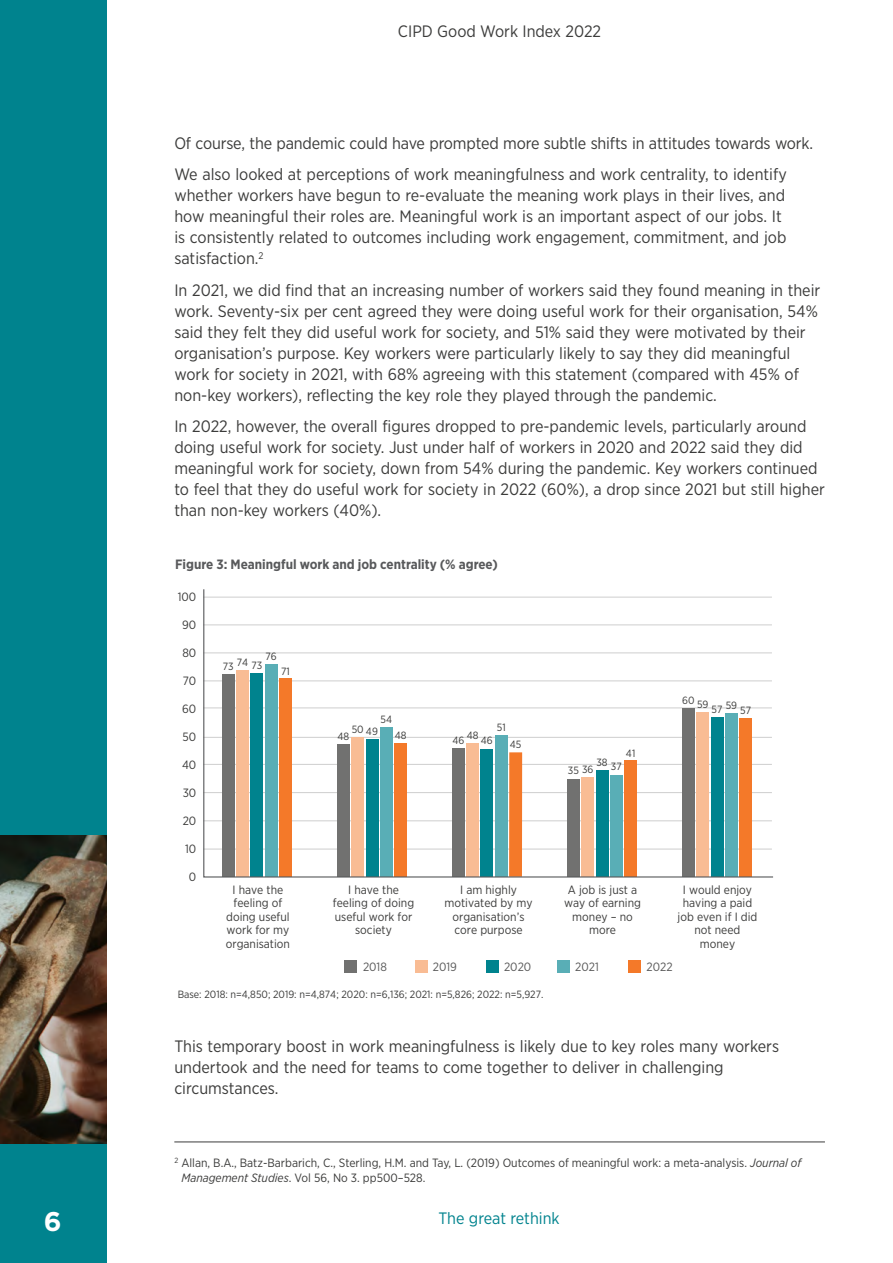
<style>
.page{position:relative;width:893px;height:1263px;background:#fff}
.page>*{position:absolute;margin:0;border:0;box-sizing:border-box;transform-origin:0 0}
.t1{font:700 27px "Gotham";color:#fff}
.B_body{font:16.5px/21px "Gotham Narrow";color:#3c3c3b}
.t2{font:16.5px "Gotham Narrow";color:#00838e}
.t3{font:700 13.5px "Gotham Narrow";color:#58595b}
.t4{font:12px/13.5px "Gotham Narrow";color:#3c3c3b;text-align:center}
.t5{font:12px "Gotham Narrow";color:#595959}
.t6{font:10.5px "Gotham Narrow";color:#3c3c3b}
.s1{font-style:italic}
</style>
<div class="page">
<svg style="left:203px;top:589px;width:570px;height:289px"></svg>
<div style="left:345px;top:960px;width:12px;height:13px;background:#717170"></div>
<div style="left:415px;top:960px;width:12px;height:13px;background:#f9bc94"></div>
<div style="left:486px;top:960px;width:12px;height:13px;background:#00838e"></div>
<div style="left:557px;top:960px;width:13px;height:13px;background:#59aeb6"></div>
<div style="left:629px;top:960px;width:12px;height:13px;background:#f47929"></div>
<hr style="left:174px;top:1141px;width:651px;height:1px;background:#3c3c3b">
<div style="left:0;top:0;width:106px;height:1263px;background:#00838e"></div>
<img style="left:0;top:835px;width:106px;height:308px">
<p class="B_body" style="left:398px;top:20px;width:205px">CIPD Good Work Index 2022</p>
<p class="B_body" style="left:174px;top:132px;width:640px">Of course, the pandemic could have prompted more subtle shifts in attitudes towards work.</p>
<p class="B_body" style="left:174px;top:163px;width:614px">We also looked at perceptions of work meaningfulness and work centrality, to identify whether workers have begun to re-evaluate the meaning work plays in their lives, and how meaningful their roles are. Meaningful work is an important aspect of our jobs. It is consistently related to outcomes including work engagement, commitment, and job satisfaction.<sup>2</sup></p>
<p class="B_body" style="left:174px;top:279px;width:647px">In 2021, we did find that an increasing number of workers said they found meaning in their work. Seventy-six per cent agreed they were doing useful work for their organisation, 54% said they felt they did useful work for society, and 51% said they were motivated by their organisation’s purpose. Key workers were particularly likely to say they did meaningful work for society in 2021, with 68% agreeing with this statement (compared with 45% of non-key workers), reflecting the key role they played through the pandemic.</p>
<p class="B_body" style="left:174px;top:415px;width:652px">In 2022, however, the overall figures dropped to pre-pandemic levels, particularly around doing useful work for society. Just under half of workers in 2020 and 2022 said they did meaningful work for society, down from 54% during the pandemic. Key workers continued to feel that they do useful work for society in 2022 (60%), a drop since 2021 but still higher than non-key workers (40%).</p>
<p class="t3" style="left:175px;top:556px;width:324px">Figure 3: Meaningful work and job centrality (% agree)</p>
<p class="t4" style="left:178px;top:590px;width:20px">100</p>
<p class="t4" style="left:182px;top:618px;width:16px">90</p>
<p class="t4" style="left:182px;top:646px;width:15px">80</p>
<p class="t4" style="left:183px;top:674px;width:15px">70</p>
<p class="t4" style="left:182px;top:702px;width:16px">60</p>
<p class="t4" style="left:183px;top:730px;width:15px">50</p>
<p class="t4" style="left:182px;top:758px;width:16px">40</p>
<p class="t4" style="left:183px;top:786px;width:15px">30</p>
<p class="t4" style="left:183px;top:814px;width:15px">20</p>
<p class="t4" style="left:185px;top:842px;width:13px">10</p>
<p class="t4" style="left:189px;top:869px;width:9px">0</p>
<p class="t6" style="left:266px;top:650px;width:13px">76</p>
<p class="t6" style="left:223px;top:658px;width:41px">73 74 73</p>
<p class="t6" style="left:281px;top:664px;width:10px">71</p>
<p class="t6" style="left:380px;top:713px;width:13px">54</p>
<p class="t6" style="left:497px;top:721px;width:10px">51</p>
<p class="t6" style="left:352px;top:724px;width:28px">50 49</p>
<p class="t6" style="left:395px;top:729px;width:13px">48</p>
<p class="t6" style="left:452px;top:731px;width:28px">46 48</p>
<p class="t6" style="left:481px;top:734px;width:13px">46</p>
<p class="t6" style="left:337px;top:729px;width:13px">48</p>
<p class="t6" style="left:510px;top:738px;width:13px">45</p>
<p class="t6" style="left:626px;top:747px;width:11px">41</p>
<p class="t6" style="left:568px;top:763px;width:27px">35 36</p>
<p class="t6" style="left:596px;top:758px;width:27px">38 37</p>
<p class="t6" style="left:682px;top:696px;width:28px">60 59</p>
<p class="t6" style="left:712px;top:701px;width:27px">57 59</p>
<p class="t6" style="left:740px;top:703px;width:12px">57</p>
<p class="t4" style="left:226px;top:882px;width:66px">I have the feeling of doing useful work for my organisation</p>
<p class="t4" style="left:333px;top:882px;width:83px">I have the feeling of doing useful work for society</p>
<p class="t4" style="left:444px;top:882px;width:90px">I am highly motivated by my organisation’s core purpose</p>
<p class="t4" style="left:564px;top:882px;width:78px">A job is just a way of earning money – no more</p>
<p class="t4" style="left:678px;top:882px;width:81px">I would enjoy having a paid job even if I did not need money</p>
<p class="t5" style="left:363px;top:959px;width:25px">2018</p>
<p class="t5" style="left:433px;top:959px;width:26px">2019</p>
<p class="t5" style="left:504px;top:959px;width:29px">2020</p>
<p class="t5" style="left:575px;top:959px;width:25px">2021</p>
<p class="t5" style="left:647px;top:959px;width:28px">2022</p>
<p class="t6" style="left:178px;top:988px;width:367px">Base: 2018: n=4,850; 2019: n=4,874; 2020: n=6,136; 2021: n=5,826; 2022: n=5,927.</p>
<p class="B_body" style="left:174px;top:1035px;width:606px">This temporary boost in work meaningfulness is likely due to key roles many workers undertook and the need for teams to come together to deliver in challenging circumstances.</p>
<p class="t4" style="left:181px;top:1155px;width:621px;line-height:15px;text-align:left;text-indent:-7px"><sup>2</sup> Allan, B.A., Batz-Barbarich, C., Sterling, H.M. and Tay, L. (2019) Outcomes of meaningful work: a meta-analysis. <span class="s1">Journal of<br>Management Studies</span>. Vol 56, No 3. pp500–528.</p>
<h1 class="t1" style="left:44px;top:1204px;width:19px">6</h1>
<p class="t2" style="left:438px;top:1208px;width:123px">The great rethink</p>
</div>
